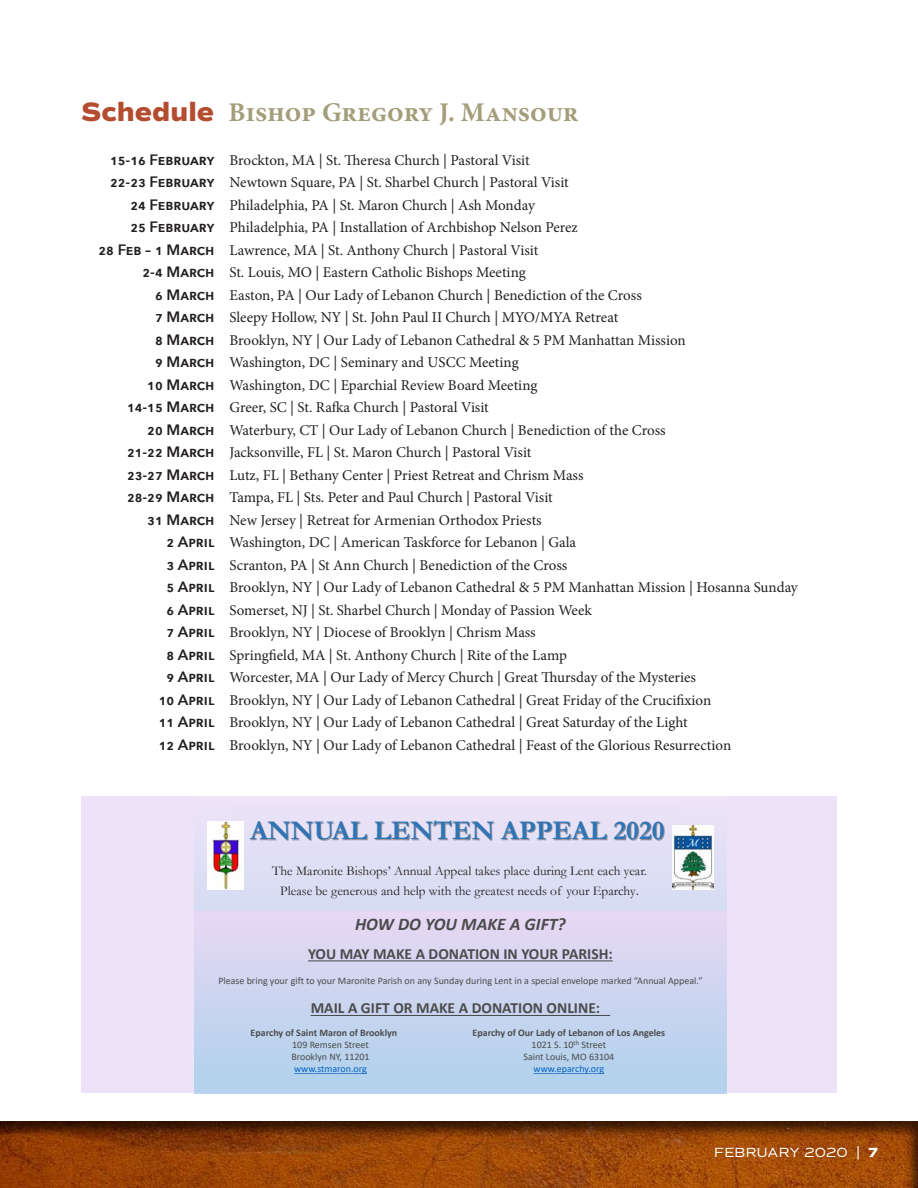
<style>
.page{position:relative;width:918px;height:1188px;background:#fff}
.page>*{position:absolute;margin:0;border:0;box-sizing:border-box;transform-origin:0 0}
.t1{font:700 27.15px "Garamond";color:#2e75b6}
.t2{font:700 27px "Minion Pro";color:#a39d79}
.t3{font:italic 700 17.7px "Calibri";color:#4b4c4d}
.t4{font:700 15.6px "Calibri";color:#4b4c4d}
.t5{font:15px "Minion Pro";color:#231f20}
.t6{font:15px "Minion Pro";letter-spacing:-.02em;color:#231f20}
.t7{font:13.5px "Commuters Sans";letter-spacing:.02em;color:#fff}
.t8{font:13.35px/20px "Garamond";color:#231f20;text-align:center}
.t9{font:10.05px/12px "Calibri";color:#4b4c4d}
.t10{font:700 10.05px/12px "Calibri";color:#4b4c4d;text-align:center}
.s1{font-family:"Commuters Sans";font-weight:800;color:#b44c30}
.s2{font-family:"Avenir Next";font-weight:600}
.s3{font-family:"Times New Roman"}
.s4{font-weight:400}
.s5{font-weight:400;color:#0563c1}
.s6{font-weight:700}
.s7{color:#0563c1}
.s8{font-weight:800}
</style>
<div class="page">
<div style="left:0;top:1118px;width:918px;height:70px;background:#231f20;opacity:.75"></div>
<div style="left:81px;top:796px;width:756px;height:297px;background:#ece3f8"></div>
<div style="left:194px;top:821px;width:533px;height:90px;background:#daddf4"></div>
<img style="left:233px;top:821px;width:450px;height:44px">
<div style="left:194px;top:911px;width:533px;height:182px;background:linear-gradient(to bottom,#e7d7f3,#b0d1eb)"></div>
<svg style="left:308px;top:960px;width:305px;height:1px"></svg>
<svg style="left:311px;top:1015px;width:299px;height:1px"></svg>
<svg style="left:534px;top:1073px;width:70px;height:1px"></svg>
<img style="left:208px;top:822px;width:36px;height:68px">
<img style="left:672px;top:825px;width:41px;height:65px">
<svg style="left:294px;top:1073px;width:73px;height:1px"></svg>
<p class="t2" style="left:81px;top:93px;width:499px"><span class="s1">Schedule</span> Bishop Gregory J. Mansour</p>
<p class="t5" style="left:110px;top:150px;width:421px"><span class="s2">15-16 February</span> Brockton, MA | St. Theresa Church | Pastoral Visit</p>
<p class="t5" style="left:110px;top:173px;width:460px"><span class="s2">22-23 February</span> Newtown Square, PA | St. Sharbel Church | Pastoral Visit</p>
<p class="t5" style="left:130px;top:195px;width:406px"><span class="s2">24 February</span> Philadelphia, PA | St. Maron Church | Ash Monday</p>
<p class="t5" style="left:130px;top:218px;width:449px"><span class="s2">25 February</span> Philadelphia, PA | Installation of Archbishop Nelson Perez</p>
<p class="t5" style="left:98px;top:240px;width:441px"><span class="s2">28 Feb – 1 March</span> Lawrence, MA | St. Anthony Church | Pastoral Visit</p>
<p class="t5" style="left:143px;top:263px;width:385px"><span class="s2">2-4 March</span> St. Louis, MO | Eastern Catholic Bishops Meeting</p>
<p class="t5" style="left:155px;top:285px;width:488px"><span class="s2">6 March</span> Easton, PA | Our Lady of Lebanon Church | Benediction of the Cross</p>
<p class="t5" style="left:155px;top:308px;width:465px"><span class="s2">7 March</span> Sleepy Hollow, NY | St. John Paul II Church | MYO/MYA Retreat</p>
<p class="t5" style="left:155px;top:330px;width:532px"><span class="s2">8 March</span> Brooklyn, NY | Our Lady of Lebanon Cathedral &amp; 5 PM Manhattan Mission</p>
<p class="t5" style="left:155px;top:353px;width:365px"><span class="s2">9 March</span> Washington, DC | Seminary and USCC Meeting</p>
<p class="t5" style="left:147px;top:375px;width:392px"><span class="s2">10 March</span> Washington, DC | Eparchial Review Board Meeting</p>
<p class="t5" style="left:127px;top:398px;width:363px"><span class="s2">14-15 March</span> Greer, SC | St. Rafka Church | Pastoral Visit</p>
<p class="t5" style="left:147px;top:420px;width:520px"><span class="s2">20 March</span> Waterbury, CT | Our Lady of Lebanon Church | Benediction of the Cross</p>
<p class="t5" style="left:127px;top:443px;width:406px"><span class="s2">21-22 March</span> Jacksonville, FL | St. Maron Church | Pastoral Visit</p>
<p class="t5" style="left:127px;top:465px;width:458px"><span class="s2">23-27 March</span> Lutz, FL | Bethany Center | Priest Retreat and Chrism Mass</p>
<p class="t6" style="left:127px;top:488px;width:427px"><span class="s2">28-29 March</span> Tampa, FL | Sts. Peter and Paul Church | Pastoral Visit</p>
<p class="t5" style="left:147px;top:510px;width:396px"><span class="s2">31 March</span> New Jersey | Retreat for Armenian Orthodox Priests</p>
<p class="t5" style="left:167px;top:533px;width:411px"><span class="s2">2 April</span> Washington, DC | American Taskforce for Lebanon | Gala</p>
<p class="t5" style="left:167px;top:555px;width:402px"><span class="s2">3 April</span> Scranton, PA | St Ann Church | Benediction of the Cross</p>
<p class="t5" style="left:167px;top:578px;width:633px"><span class="s2">5 April</span> Brooklyn, NY | Our Lady of Lebanon Cathedral &amp; 5 PM Manhattan Mission | Hosanna Sunday</p>
<p class="t5" style="left:167px;top:600px;width:427px"><span class="s2">6 April</span> Somerset, NJ | St. Sharbel Church | Monday of Passion Week</p>
<p class="t5" style="left:167px;top:623px;width:371px"><span class="s2">7 April</span> Brooklyn, NY | Diocese of Brooklyn | Chrism Mass</p>
<p class="t5" style="left:167px;top:645px;width:402px"><span class="s2">8 April</span> Springfield, MA | St. Anthony Church | Rite of the Lamp</p>
<p class="t5" style="left:167px;top:668px;width:531px"><span class="s2">9 April</span> Worcester, MA | Our Lady of Mercy Church | Great Thursday of the Mysteries</p>
<p class="t5" style="left:159px;top:690px;width:554px"><span class="s2">10 April</span> Brooklyn, NY | Our Lady of Lebanon Cathedral | Great Friday of the Crucifixion</p>
<p class="t5" style="left:159px;top:713px;width:530px"><span class="s2">11 April</span> Brooklyn, NY | Our Lady of Lebanon Cathedral | Great Saturday of the Light</p>
<p class="t5" style="left:159px;top:735px;width:574px"><span class="s2">12 April</span> Brooklyn, NY | Our Lady of Lebanon Cathedral | Feast of the Glorious Resurrection</p>
<p class="t1" style="left:250px;top:812px;width:416px">ANNUAL LENTEN APPEAL 2020</p>
<p class="t8" style="left:272px;top:861px;width:377px">The Maronite Bishops’ Annual Appeal takes place during Lent each year.<br>Please be generous and help with the greatest needs of your Eparchy<span class="s3">.</span></p>
<p class="t3" style="left:355px;top:912px;width:212px">HOW DO YOU MAKE A GIFT?</p>
<p class="t4" style="left:308px;top:942px;width:306px">YOU MAY MAKE A DONATION IN YOUR PARISH:</p>
<p class="t9" style="left:218px;top:974px;width:486px">Please bring your gift to your Maronite Parish on any Sunday during Lent in a special envelope marked “Annual Appeal.”</p>
<p class="t4" style="left:311px;top:997px;width:291px">MAIL A GIFT OR MAKE A DONATION ONLINE:</p>
<p class="t10" style="left:473px;top:1027px;width:194px">Eparchy of Our Lady of Lebanon of Los Angeles<br><span class="s4">1021 S. 10</span><sup>th</sup> <span class="s4">Street<br>Saint Louis, MO 63104<br></span><span class="s5">www.eparchy.org</span></p>
<p class="t9" style="left:291px;top:1026px;width:107px;text-indent:-41px"><span class="s6">Eparchy of Saint Maron of Brooklyn<br></span>109 Remsen Street<br>Brooklyn NY, 11201 <span class="s7">www.stmaron.org</span></p>
<p class="t7" style="left:714px;top:1145px;width:165px">FEBRUARY 2020 | <span class="s8">7</span></p>
</div>
